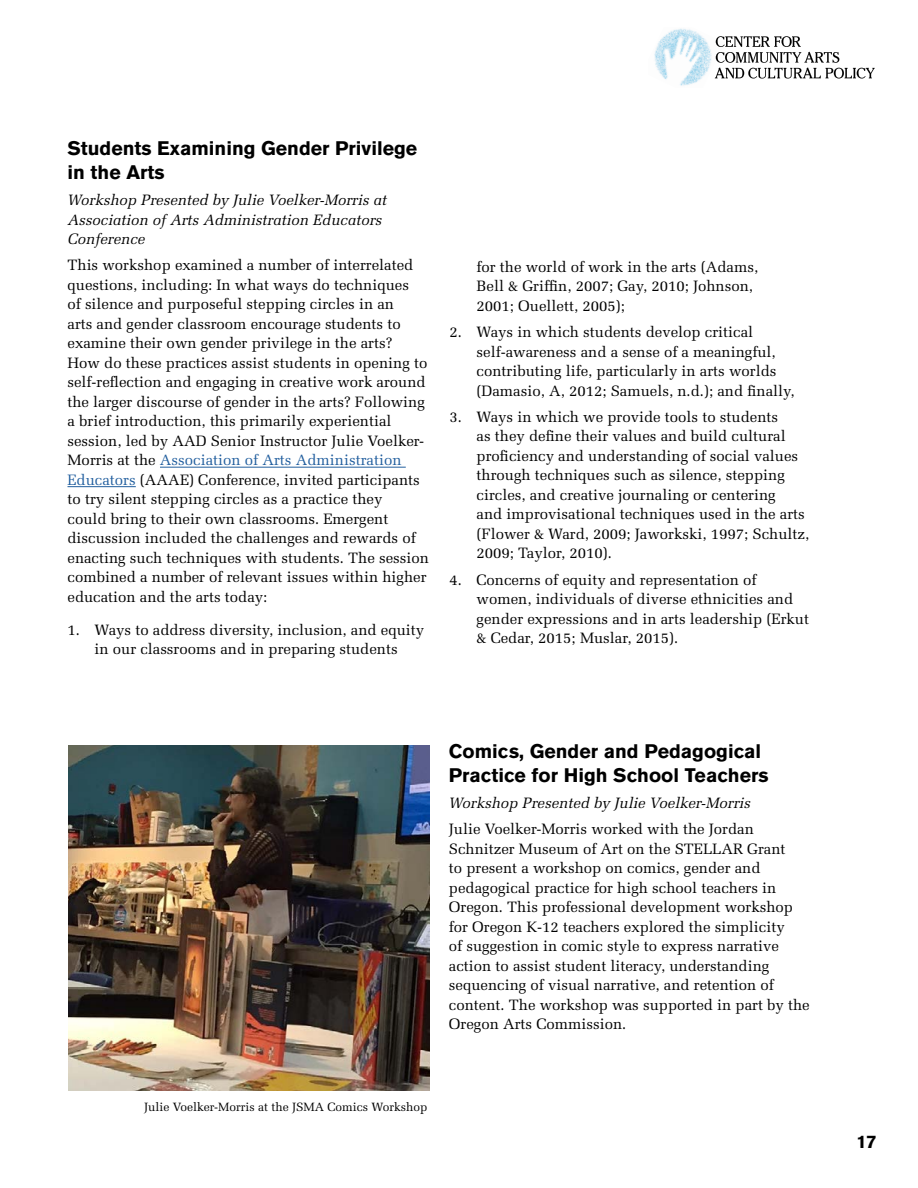
<style>
.page{position:relative;width:918px;height:1188px;background:#fff}
.page>*{position:absolute;margin:0;border:0;box-sizing:border-box;transform-origin:0 0}
.t1{font:700 19.5px/23.4px "Akzidenz Grotesk BQ";color:#000}
.t2{font:700 18px "Akzidenz Grotesk BQ";color:#000}
.t3{font:15px/19.5px "Melior";color:#000}
.t4{font:italic 15px/19.5px "Melior";color:#000}
.t5{font:12px "Melior";color:#000}
.s1{color:#215e9e}
</style>
<div class="page">
<img style="left:654px;top:28px;width:61px;height:58px">
<svg style="left:715px;top:36px;width:160px;height:43px"></svg>
<hr style="left:160px;top:467px;width:246px;height:1px;background:#215e9e">
<hr style="left:68px;top:486px;width:68px;height:1px;background:#215e9e">
<img style="left:69px;top:745px;width:361px;height:345px">
<h1 class="t1" style="left:68px;top:137px;width:351px">Students Examining Gender Privilege in the Arts</h1>
<p class="t4" style="left:68px;top:190px;width:321px">Workshop Presented by Julie Voelker-Morris at<br>Association of Arts Administration Educators<br>Conference</p>
<p class="t3" style="left:68px;top:255px;width:363px">This workshop examined a number of interrelated questions, including: In what ways do techniques<br>of silence and purposeful stepping circles in an<br>arts and gender classroom encourage students to examine their own gender privilege in the arts?<br>How do these practices assist students in opening to self-reflection and engaging in creative work around the larger discourse of gender in the arts? Following a brief introduction, this primarily experiential session, led by AAD Senior Instructor Julie Voelker-Morris at the <span class="s1">Association of Arts Administration Educators</span> (AAAE) Conference, invited participants to try silent stepping circles as a practice they<br>could bring to their own classrooms. Emergent discussion included the challenges and rewards of enacting such techniques with students. The session combined a number of relevant issues within higher education and the arts today:</p>
<p class="t3" style="left:68px;top:620px;width:358px;text-align:center">1. Ways to address diversity, inclusion, and equity in our classrooms and in preparing students</p>
<p class="t3" style="left:477px;top:257px;width:283px">for the world of work in the arts (Adams,<br>Bell &amp; Griffin, 2007; Gay, 2010; Johnson,<br>2001; Ouellett, 2005);</p>
<p class="t3" style="left:477px;top:322px;width:320px;text-indent:-27px">2. Ways in which students develop critical self-awareness and a sense of a meaningful, contributing life, particularly in arts worlds (Damasio, A, 2012; Samuels, n.d.); and finally,</p>
<p class="t3" style="left:477px;top:407px;width:334px;text-indent:-27px">3. Ways in which we provide tools to students<br>as they define their values and build cultural proficiency and understanding of social values through techniques such as silence, stepping circles, and creative journaling or centering<br>and improvisational techniques used in the arts (Flower &amp; Ward, 2009; Jaworkski, 1997; Schultz, 2009; Taylor, 2010).</p>
<p class="t3" style="left:477px;top:570px;width:334px;text-indent:-27px">4. Concerns of equity and representation of women, individuals of diverse ethnicities and gender expressions and in arts leadership (Erkut &amp; Cedar, 2015; Muslar, 2015).</p>
<h1 class="t1" style="left:449px;top:740px;width:321px">Comics, Gender and Pedagogical<br>Practice for High School Teachers</h1>
<p class="t4" style="left:449px;top:793px;width:303px">Workshop Presented by Julie Voelker-Morris</p>
<p class="t3" style="left:449px;top:819px;width:362px">Julie Voelker-Morris worked with the Jordan Schnitzer Museum of Art on the STELLAR Grant<br>to present a workshop on comics, gender and pedagogical practice for high school teachers in Oregon. This professional development workshop for Oregon K-12 teachers explored the simplicity<br>of suggestion in comic style to express narrative action to assist student literacy, understanding sequencing of visual narrative, and retention of content. The workshop was supported in part by the Oregon Arts Commission.</p>
<p class="t5" style="left:144px;top:1099px;width:285px">Julie Voelker-Morris at the JSMA Comics Workshop</p>
<p class="t2" style="left:856px;top:1131px;width:22px">17</p>
</div>
